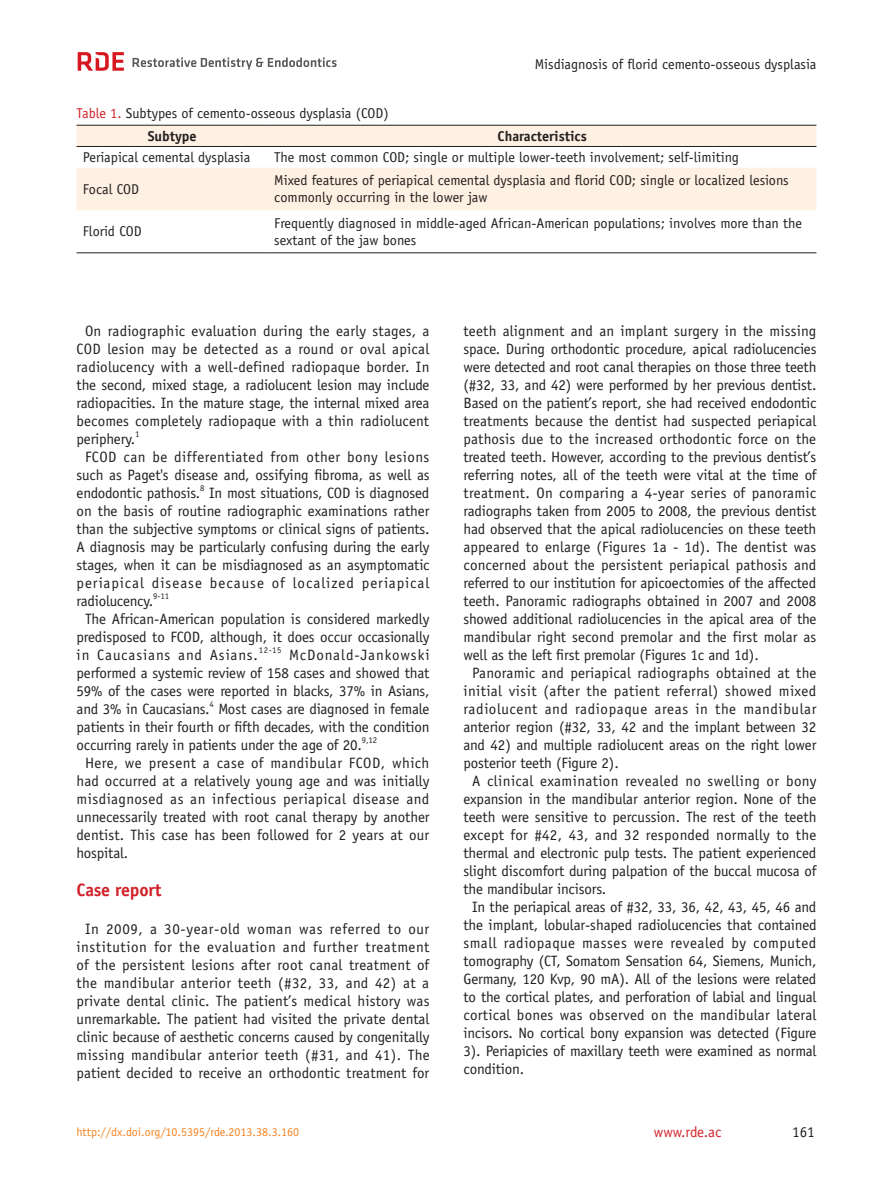
<style>
.page{position:relative;width:893px;height:1191px;background:#fff}
.page>*{position:absolute;margin:0;border:0;box-sizing:border-box;transform-origin:0 0}
.t1{font:700 18px "Officina Sans Std";letter-spacing:-.01em;color:#d1232a}
.t2{font:15px/18px "Officina Sans Std";letter-spacing:-.01em;color:#231f20;text-align:justify}
.t3{font:15px/18px "Officina Sans Std";letter-spacing:.015em;color:#231f20;text-align:center}
.t4{font:15px "Officina Sans Std";letter-spacing:.01em;color:#231f20}
.t5{font:15px "Officina Sans Std";letter-spacing:.02em;color:#231f20}
.t6{font:15px "Officina Sans Std";letter-spacing:.03em;color:#231f20}
.t7{font:15px "Officina Sans Std";letter-spacing:.045em;color:#231f20}
.t8{font:15px "Officina Sans Std";letter-spacing:.035em;color:#231f20}
.t9{font:15px "Officina Sans Std";color:#d1232a}
.t10{font:14.25px/17.1px "Officina Sans Std";color:#231f20}
.t11{font:700 14.25px "Officina Sans Std";color:#231f20}
.t12{font:12px "Officina Sans Std";color:#f58220}
.t13{font:8.7px "Officina Sans Std";letter-spacing:.025em;color:#231f20}
.s1{color:#d1232a}
.s2{font-weight:700}
</style>
<div class="page">
<svg style="left:133px;top:57px;width:204px;height:13px"></svg>
<svg style="left:78px;top:52px;width:46px;height:19px"></svg>
<svg style="left:77px;top:126px;width:739px;height:84px;fill:#fef0e2"></svg>
<hr style="left:77px;top:125px;width:191px;height:1px;background:#231f20">
<hr style="left:268px;top:125px;width:548px;height:1px;background:#231f20">
<hr style="left:77px;top:146px;width:191px;height:1px;background:#231f20">
<hr style="left:268px;top:146px;width:548px;height:1px;background:#231f20">
<hr style="left:77px;top:252px;width:191px;height:1px;background:#231f20">
<hr style="left:268px;top:252px;width:548px;height:1px;background:#231f20">
<p class="t10" style="left:148px;top:102px;width:243px;line-height:22.4px;text-indent:-71px"><span class="s1">Table 1.</span> Subtypes of cemento-osseous dysplasia (COD)<br><span class="s2">Subtype</span></p>
<p class="t10" style="left:535px;top:55px;width:283px">Misdiagnosis of florid cemento-osseous dysplasia</p>
<p class="t11" style="left:498px;top:127px;width:91px">Characteristics</p>
<p class="t10" style="left:83px;top:148px;width:169px">Periapical cemental dysplasia</p>
<p class="t10" style="left:274px;top:148px;width:466px">The most common COD; single or multiple lower-teeth involvement; self-limiting</p>
<p class="t10" style="left:83px;top:180px;width:58px">Focal COD</p>
<p class="t10" style="left:274px;top:172px;width:516px">Mixed features of periapical cemental dysplasia and florid COD; single or localized lesions commonly occurring in the lower jaw</p>
<p class="t10" style="left:83px;top:223px;width:60px">Florid COD</p>
<p class="t10" style="left:274px;top:214px;width:529px">Frequently diagnosed in middle-aged African-American populations; involves more than the sextant of the jaw bones</p>
<p class="t2" style="left:77px;top:322px;width:354px;text-indent:9px">On radiographic evaluation during the early stages, a COD lesion may be detected as a round or oval apical radiolucency with a well-defined radiopaque border. In the second, mixed stage, a radiolucent lesion may include radiopacities. In the mature stage, the internal mixed area becomes completely radiopaque with a thin radiolucent periphery.</p>
<p class="t13" style="left:135px;top:429px;width:6px">1</p>
<p class="t2" style="left:77px;top:448px;width:355px;text-indent:9px">FCOD can be differentiated from other bony lesions such as Paget's disease and, ossifying fibroma, as well as endodontic pathosis.</p>
<p class="t13" style="left:200px;top:483px;width:6px">8</p>
<p class="t2" style="left:77px;top:484px;width:354px;text-indent:133px">In most situations, COD is diagnosed on the basis of routine radiographic examinations rather than the subjective symptoms or clinical signs of patients.<br>A diagnosis may be particularly confusing during the early stages, when it can be misdiagnosed as an asymptomatic periapical disease because of localized periapical radiolucency.</p>
<p class="t13" style="left:153px;top:591px;width:17px">9-11</p>
<p class="t2" style="left:77px;top:610px;width:354px;text-indent:9px">The African-American population is considered markedly predisposed to FCOD, although, it does occur occasionally in Caucasians and Asians.</p>
<p class="t13" style="left:259px;top:645px;width:24px">12-15</p>
<p class="t2" style="left:77px;top:646px;width:354px;text-indent:212px">McDonald-Jankowski performed a systemic review of 158 cases and showed that 59% of the cases were reported in blacks, 37% in Asians, and 3% in Caucasians.</p>
<p class="t13" style="left:209px;top:699px;width:6px">4</p>
<p class="t2" style="left:77px;top:700px;width:354px;text-indent:142px">Most cases are diagnosed in female patients in their fourth or fifth decades, with the condition occurring rarely in patients under the age of 20.</p>
<p class="t13" style="left:362px;top:735px;width:17px">9,12</p>
<p class="t2" style="left:77px;top:754px;width:355px;text-indent:9px">Here, we present a case of mandibular FCOD, which had occurred at a relatively young age and was initially misdiagnosed as an infectious periapical disease and unnecessarily treated with root canal therapy by another dentist. This case has been followed for 2 years at our hospital.</p>
<p class="t1" style="left:77px;top:879px;width:86px">Case report</p>
<p class="t3" style="left:77px;top:919px;width:355px">In 2009, a 30-year-old woman was referred to our institution for the evaluation and further treatment of the persistent lesions after root canal treatment of the mandibular anterior teeth (#32, 33, and 42) at a private dental clinic. The patient’s medical history was unremarkable. The patient had visited the private dental clinic because of aesthetic concerns caused by congenitally missing mandibular anterior teeth (#31, and 41). The patient decided to receive an orthodontic treatment for</p>
<p class="t12" style="left:77px;top:1125px;width:224px">http://dx.doi.org/10.5395/rde.2013.38.3.160</p>
<p class="t4" style="left:463px;top:322px;width:354px">teeth alignment and an implant surgery in the missing</p>
<p class="t2" style="left:463px;top:340px;width:355px">space. During orthodontic procedure, apical radiolucencies</p>
<p class="t2" style="left:463px;top:358px;width:354px">were detected and root canal therapies on those three teeth</p>
<p class="t2" style="left:463px;top:376px;width:354px">(#32, 33, and 42) were performed by her previous dentist.</p>
<p class="t2" style="left:463px;top:394px;width:354px">Based on the patient’s report, she had received endodontic</p>
<p class="t2" style="left:463px;top:412px;width:354px">treatments because the dentist had suspected periapical</p>
<p class="t4" style="left:463px;top:430px;width:354px">pathosis due to the increased orthodontic force on the</p>
<p class="t2" style="left:463px;top:448px;width:354px">treated teeth. However, according to the previous dentist’s</p>
<p class="t2" style="left:463px;top:466px;width:354px">referring notes, all of the teeth were vital at the time of</p>
<p class="t5" style="left:463px;top:484px;width:354px">treatment. On comparing a 4-year series of panoramic</p>
<p class="t2" style="left:463px;top:502px;width:354px">radiographs taken from 2005 to 2008, the previous dentist</p>
<p class="t2" style="left:463px;top:520px;width:354px">had observed that the apical radiolucencies on these teeth</p>
<p class="t4" style="left:463px;top:538px;width:354px">appeared to enlarge (Figures 1a - 1d). The dentist was</p>
<p class="t3" style="left:463px;top:556px;width:354px">concerned about the persistent periapical pathosis and</p>
<p class="t2" style="left:463px;top:574px;width:354px">referred to our institution for apicoectomies of the affected</p>
<p class="t2" style="left:463px;top:592px;width:354px">teeth. Panoramic radiographs obtained in 2007 and 2008</p>
<p class="t2" style="left:463px;top:610px;width:354px">showed additional radiolucencies in the apical area of the</p>
<p class="t2" style="left:463px;top:628px;width:354px">mandibular right second premolar and the first molar as</p>
<p class="t2" style="left:463px;top:646px;width:297px">well as the left first premolar (Figures 1c and 1d).</p>
<p class="t3" style="left:472px;top:664px;width:346px">Panoramic and periapical radiographs obtained at the</p>
<p class="t6" style="left:463px;top:682px;width:354px">initial visit (after the patient referral) showed mixed</p>
<p class="t7" style="left:463px;top:700px;width:354px">radiolucent and radiopaque areas in the mandibular</p>
<p class="t2" style="left:463px;top:718px;width:354px">anterior region (#32, 33, 42 and the implant between 32</p>
<p class="t2" style="left:463px;top:736px;width:354px">and 42) and multiple radiolucent areas on the right lower</p>
<p class="t2" style="left:463px;top:754px;width:157px">posterior teeth (Figure 2).</p>
<p class="t6" style="left:472px;top:772px;width:346px">A clinical examination revealed no swelling or bony</p>
<p class="t2" style="left:463px;top:790px;width:354px">expansion in the mandibular anterior region. None of the</p>
<p class="t2" style="left:463px;top:808px;width:354px">teeth were sensitive to percussion. The rest of the teeth</p>
<p class="t5" style="left:463px;top:826px;width:354px">except for #42, 43, and 32 responded normally to the</p>
<p class="t2" style="left:463px;top:844px;width:354px">thermal and electronic pulp tests. The patient experienced</p>
<p class="t2" style="left:463px;top:862px;width:354px">slight discomfort during palpation of the buccal mucosa of</p>
<p class="t2" style="left:463px;top:880px;width:144px">the mandibular incisors.</p>
<p class="t2" style="left:472px;top:898px;width:346px">In the periapical areas of #32, 33, 36, 42, 43, 45, 46 and</p>
<p class="t2" style="left:463px;top:916px;width:355px">the implant, lobular-shaped radiolucencies that contained</p>
<p class="t8" style="left:463px;top:934px;width:354px">small radiopaque masses were revealed by computed</p>
<p class="t2" style="left:463px;top:952px;width:354px">tomography (CT, Somatom Sensation 64, Siemens, Munich,</p>
<p class="t2" style="left:463px;top:970px;width:354px">Germany, 120 Kvp, 90 mA). All of the lesions were related</p>
<p class="t2" style="left:463px;top:988px;width:354px">to the cortical plates, and perforation of labial and lingual</p>
<p class="t5" style="left:463px;top:1006px;width:354px">cortical bones was observed on the mandibular lateral</p>
<p class="t2" style="left:463px;top:1024px;width:355px">incisors. No cortical bony expansion was detected (Figure</p>
<p class="t2" style="left:463px;top:1042px;width:354px">3). Periapicies of maxillary teeth were examined as normal</p>
<p class="t2" style="left:463px;top:1060px;width:62px">condition.</p>
<p class="t9" style="left:654px;top:1122px;width:69px">www.rde.ac</p>
<p class="t2" style="left:792px;top:1122px;width:24px">161</p>
</div>
